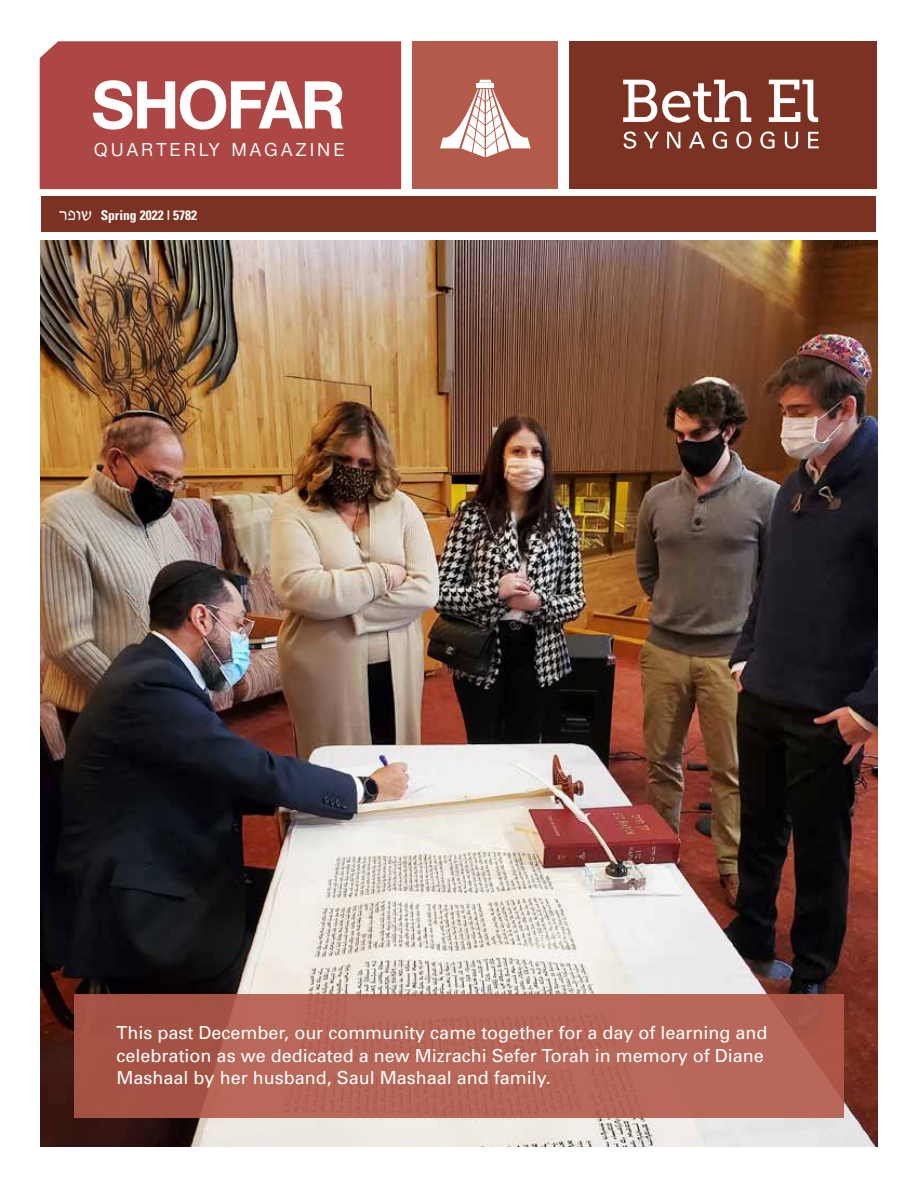
<style>
.page{position:relative;width:918px;height:1188px;background:#fff}
.page>*{position:absolute;margin:0;border:0;box-sizing:border-box;transform-origin:0 0}
.t1{font:700 65.4px "Olympia";color:#fff}
.t2{font:18px/22.5px "Univers";color:#fff}
.t3{font:500 18px "Olympia";letter-spacing:.2em;color:#fff}
.t4{font:700 condensed 13.5px "Univers";color:#fff}
.s1{font-family:"David D";font-weight:400;font-stretch:normal;font-size:18px}
</style>
<div class="page">
<img style="left:40px;top:240px;width:837px;height:907px">
<svg style="left:74px;top:994px;width:770px;height:124px;background:#b36253"></svg>
<div style="left:41px;top:196px;width:835px;height:36px;background:#7b3223"></div>
<div style="left:40px;top:41px;width:361px;height:148px;background:#ad4745"></div>
<div style="left:569px;top:41px;width:307px;height:148px;background:#7b3223"></div>
<div style="left:413px;top:41px;width:145px;height:148px;background:#b35a4a"></div>
<svg style="left:624px;top:131px;width:12px;height:18px"></svg>
<svg style="left:644px;top:132px;width:15px;height:16px"></svg>
<svg style="left:667px;top:132px;width:13px;height:16px"></svg>
<svg style="left:689px;top:132px;width:16px;height:16px"></svg>
<svg style="left:713px;top:131px;width:14px;height:18px"></svg>
<svg style="left:736px;top:131px;width:15px;height:18px"></svg>
<svg style="left:760px;top:131px;width:15px;height:18px"></svg>
<svg style="left:785px;top:132px;width:13px;height:17px"></svg>
<svg style="left:623px;top:80px;width:128px;height:43px"></svg>
<svg style="left:479px;top:80px;width:13px;height:3px"></svg>
<div style="left:477px;top:83px;width:17px;height:5px;background:#fff"></div>
<svg style="left:440px;top:89px;width:91px;height:68px"></svg>
<svg style="left:808px;top:132px;width:11px;height:16px"></svg>
<svg style="left:769px;top:80px;width:49px;height:42px"></svg>
<h1 class="t1" style="left:93px;top:68px;width:253px">SHOFAR</h1>
<p class="t3" style="left:94px;top:140px;width:252px">QUARTERLY MAGAZINE</p>
<p class="t4" style="left:59px;top:207px;width:140px"><span class="s1">rpua</span> Spring 2022 | 5782</p>
<p class="t2" style="left:117px;top:1022px;width:652px">This past December, our community came together for a day of learning and celebration as we dedicated a new Mizrachi Sefer Torah in memory of Diane<br>Mashaal by her husband, Saul Mashaal and family.</p>
</div>
